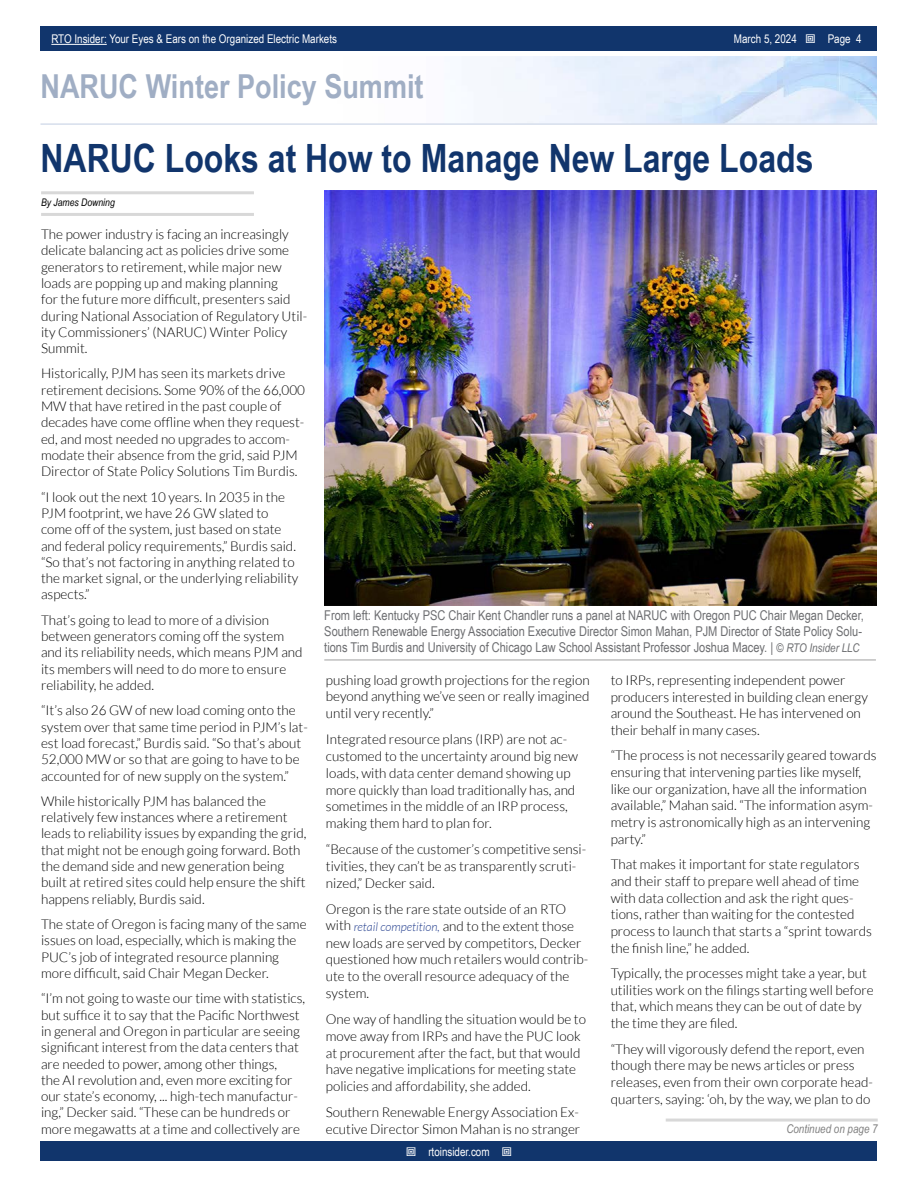
<style>
.page{position:relative;width:918px;height:1188px;background:#fff}
.page>*{position:absolute;margin:0;border:0;box-sizing:border-box;transform-origin:0 0}
.t1{font:700 39px "Arial Narrow";color:#11356c}
.t2{font:700 33px "Arial Narrow";color:#a0aec4}
.t3{font:300 13.5px/16.4px "Lato";color:#000}
.t4{font:13.5px/16.2px "Arial Narrow";color:#6d6e71}
.t5{font:12px "Arial Narrow";color:#fff}
.t6{font:italic 12px "Arial Narrow";color:#7f7f7f}
.t7{font:italic 10.5px "Arial Narrow";color:#000}
.s1{font-style:italic;font-size:12px}
.s2{font-style:italic;font-size:12px;color:#25408f}
</style>
<div class="page">
<div style="left:41px;top:1142px;width:836px;height:19px;background:#11356c"></div>
<div style="left:41px;top:27px;width:836px;height:24px;background:#11356c"></div>
<hr style="left:51px;top:44px;width:56px;height:1px;background:#fff">
<img style="left:491px;top:56px;width:386px;height:67px">
<hr style="left:40px;top:123px;width:837px;height:2px;background:#d6deec">
<hr style="left:41px;top:191px;width:213px;height:3px;background:#d8d8d8">
<hr style="left:41px;top:213px;width:213px;height:3px;background:#d8d8d8">
<hr style="left:324px;top:659px;width:552px;height:2px;background:#bfbfbf">
<img style="left:325px;top:191px;width:552px;height:414px">
<hr style="left:666px;top:1119px;width:212px;height:3px;background:#d8d8d8">
<p class="t5" style="left:51px;top:30px;width:287px">RTO Insider: Your Eyes &amp; Ears on the Organized Electric Markets</p>
<p class="t5" style="left:734px;top:30px;width:64px">March 5, 2024</p>
<p class="t5" style="left:828px;top:30px;width:35px">Page 4</p>
<h2 class="t2" style="left:40px;top:61px;width:385px">NARUC Winter Policy Summit</h2>
<h1 class="t1" style="left:40px;top:129px;width:774px">NARUC Looks at How to Manage New Large Loads</h1>
<p class="t7" style="left:41px;top:195px;width:75px">By James Downing</p>
<p class="t3" style="left:41px;top:226px;width:268px">The power industry is facing an increasingly delicate balancing act as policies drive some generators to retirement, while major new loads are popping up and making planning<br>for the future more difficult, presenters said during National Association of Regulatory Util&shy;ity Commissioners’ (NARUC) Winter Policy Summit.</p>
<p class="t3" style="left:41px;top:366px;width:266px">Historically, PJM has seen its markets drive retirement decisions. Some 90% of the 66,000<br>MW that have retired in the past couple of decades have come offline when they request&shy;ed, and most needed no upgrades to accom&shy;modate their absence from the grid, said PJM Director of State Policy Solutions Tim Burdis.</p>
<p class="t3" style="left:41px;top:489px;width:259px">“I look out the next 10 years. In 2035 in the PJM footprint, we have 26 GW slated to come off of the system, just based on state and federal policy requirements,” Burdis said. “So that’s not factoring in anything related to the market signal, or the underlying reliability aspects.”</p>
<p class="t3" style="left:41px;top:612px;width:263px">That’s going to lead to more of a division between generators coming off the system and its reliability needs, which means PJM and its members will need to do more to ensure reliability, he added.</p>
<p class="t3" style="left:41px;top:702px;width:268px">“It’s also 26 GW of new load coming onto the system over that same time period in PJM’s lat&shy;est load forecast,” Burdis said. “So that’s about 52,000 MW or so that are going to have to be accounted for of new supply on the system.”</p>
<p class="t3" style="left:41px;top:793px;width:267px">While historically PJM has balanced the relatively few instances where a retirement leads to reliability issues by expanding the grid, that might not be enough going forward. Both the demand side and new generation being built at retired sites could help ensure the shift happens reliably, Burdis said.</p>
<p class="t3" style="left:41px;top:916px;width:267px">The state of Oregon is facing many of the same issues on load, especially, which is making the PUC’s job of integrated resource planning more difficult, said Chair Megan Decker.</p>
<p class="t3" style="left:41px;top:990px;width:266px">“I’m not going to waste our time with statistics, but suffice it to say that the Pacific Northwest in general and Oregon in particular are seeing significant interest from the data centers that are needed to power, among other things,<br>the AI revolution and, even more exciting for our state’s economy, ... high-tech manufactur&shy;ing,” Decker said. “These can be hundreds or more megawatts at a time and collectively are</p>
<p class="t4" style="left:324px;top:607px;width:541px">From left: Kentucky PSC Chair Kent Chandler runs a panel at NARUC with Oregon PUC Chair Megan Decker,<br>Southern Renewable Energy Association Executive Director Simon Mahan, PJM Director of State Policy Solu&shy;tions Tim Burdis and University of Chicago Law School Assistant Professor Joshua Macey. | <span class="s1">© RTO Insider LLC</span></p>
<p class="t3" style="left:326px;top:671px;width:265px;line-height:16.8px;text-align:justify">pushing load growth projections for the region beyond anything we’ve seen or really imagined until very recently.”</p>
<p class="t3" style="left:326px;top:731px;width:254px;line-height:16.8px">Integrated resource plans (IRP) are not ac&shy;customed to the uncertainty around big new loads, with data center demand showing up more quickly than load traditionally has, and sometimes in the middle of an IRP process, making them hard to plan for.</p>
<p class="t3" style="left:326px;top:841px;width:262px;line-height:16.8px">“Because of the customer’s competitive sensi&shy;tivities, they can’t be as transparently scruti&shy;nized,” Decker said.</p>
<p class="t3" style="left:326px;top:900px;width:264px;line-height:17px">Oregon is the rare state outside of an RTO with <span class="s2">retail competition,</span> and to the extent those new loads are served by competitors, Decker questioned how much retailers would contrib&shy;ute to the overall resource adequacy of the system.</p>
<p class="t3" style="left:326px;top:1011px;width:262px;line-height:16.8px">One way of handling the situation would be to move away from IRPs and have the PUC look at procurement after the fact, but that would have negative implications for meeting state policies and affordability, she added.</p>
<p class="t3" style="left:326px;top:1104px;width:256px;line-height:16.8px">Southern Renewable Energy Association Ex&shy;ecutive Director Simon Mahan is no stranger</p>
<p class="t3" style="left:611px;top:672px;width:259px">to IRPs, representing independent power producers interested in building clean energy around the Southeast. He has intervened on their behalf in many cases.</p>
<p class="t3" style="left:611px;top:747px;width:267px">“The process is not necessarily geared towards ensuring that intervening parties like myself, like our organization, have all the information available,” Mahan said. “The information asym&shy;metry is astronomically high as an intervening party.”</p>
<p class="t3" style="left:611px;top:856px;width:263px">That makes it important for state regulators and their staff to prepare well ahead of time with data collection and ask the right ques&shy;tions, rather than waiting for the contested process to launch that starts a “sprint towards the finish line,” he added.</p>
<p class="t3" style="left:611px;top:965px;width:265px">Typically, the processes might take a year, but utilities work on the filings starting well before that, which means they can be out of date by the time they are filed.</p>
<p class="t3" style="left:611px;top:1041px;width:264px">“They will vigorously defend the report, even though there may be news articles or press releases, even from their own corporate head&shy;quarters, saying: ‘oh, by the way, we plan to do</p>
<p class="t6" style="left:786px;top:1121px;width:93px">Continued on page 7</p>
<p class="t5" style="left:428px;top:1143px;width:63px">rtoinsider.com</p>
</div>
